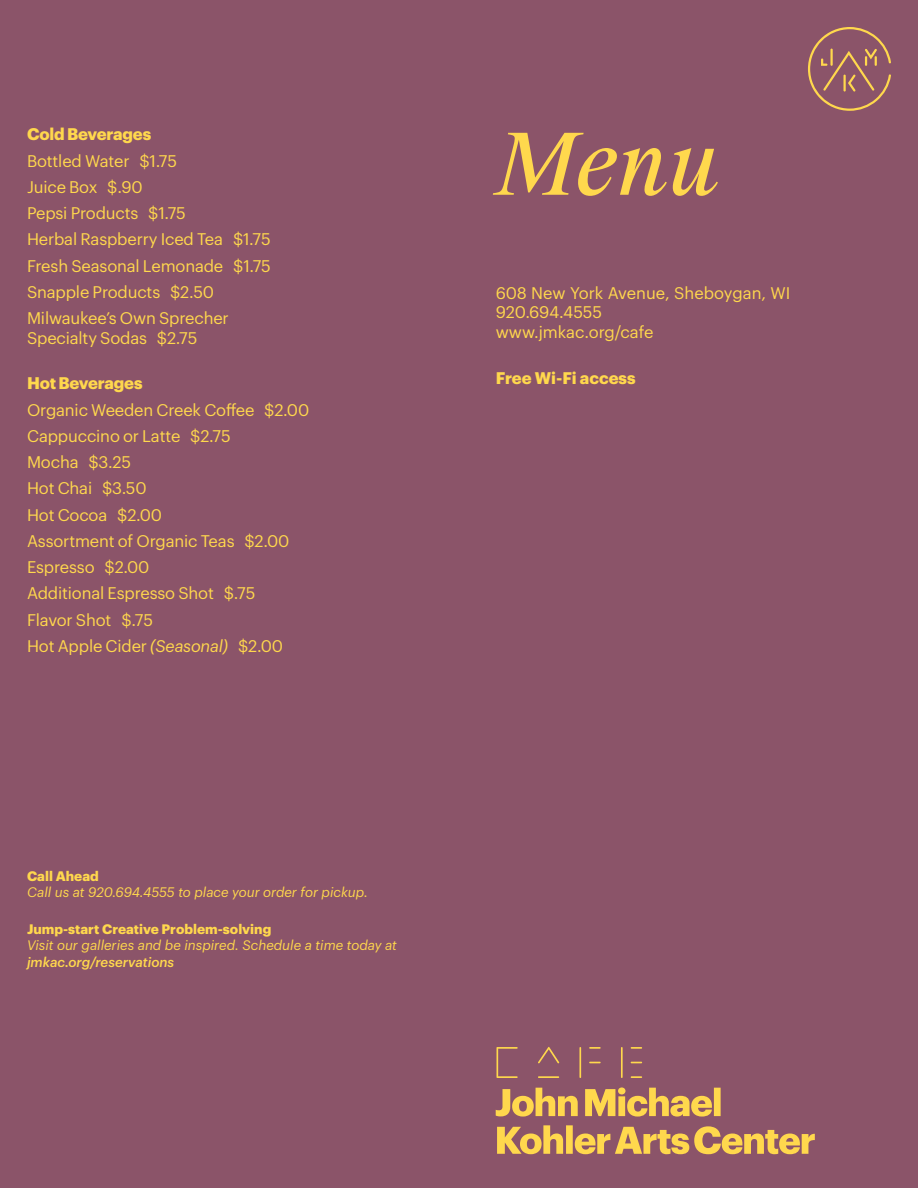
<style>
.page{position:relative;width:918px;height:1188px;background:#8b5469}
.page>*{position:absolute;margin:0;border:0;box-sizing:border-box;transform-origin:0 0}
.t1{font:italic 85.5px "Suisse Works";color:#ffd84d}
.t2{font:16.5px/19.5px "Graphik";letter-spacing:-.01em;color:#ffd84d}
.t3{font:700 16.5px "Graphik";letter-spacing:-.01em;color:#ffd84d}
.t4{font:italic 13.5px/16.5px "Graphik";color:#ffd84d}
.s1{font-style:italic}
.s2{font-weight:700;font-style:normal}
.s3{font-weight:500}
</style>
<div class="page">
<svg style="left:808px;top:27px;width:83px;height:84px"></svg>
<hr style="left:830px;top:49px;width:3px;height:17px;background:#ffd84d">
<svg style="left:497px;top:1125px;width:318px;height:29px"></svg>
<svg style="left:496px;top:1087px;width:225px;height:30px"></svg>
<svg style="left:496px;top:1047px;width:22px;height:31px"></svg>
<svg style="left:538px;top:1047px;width:21px;height:31px"></svg>
<svg style="left:589px;top:1062px;width:12px;height:1px"></svg>
<svg style="left:589px;top:1047px;width:12px;height:2px"></svg>
<hr style="left:579px;top:1047px;width:2px;height:31px;background:#ffd84d">
<svg style="left:631px;top:1076px;width:11px;height:2px"></svg>
<svg style="left:631px;top:1047px;width:11px;height:2px"></svg>
<hr style="left:621px;top:1047px;width:2px;height:31px;background:#ffd84d">
<p class="t3" style="left:27px;top:122px;width:126px">Cold Beverages</p>
<p class="t2" style="left:27px;top:150px;width:152px">Bottled Water $1.75</p>
<p class="t2" style="left:27px;top:176px;width:117px">Juice Box $.90</p>
<p class="t2" style="left:27px;top:202px;width:160px">Pepsi Products $1.75</p>
<p class="t2" style="left:27px;top:228px;width:245px">Herbal Raspberry Iced Tea $1.75</p>
<p class="t2" style="left:27px;top:255px;width:245px">Fresh Seasonal Lemonade $1.75</p>
<p class="t2" style="left:27px;top:281px;width:189px">Snapple Products $2.50</p>
<p class="t2" style="left:27px;top:307px;width:203px">Milwaukee’s Own Sprecher<br>Specialty Sodas $2.75</p>
<p class="t3" style="left:27px;top:371px;width:117px">Hot Beverages</p>
<p class="t2" style="left:27px;top:399px;width:284px">Organic Weeden Creek Coffee $2.00</p>
<p class="t2" style="left:27px;top:425px;width:205px">Cappuccino or Latte $2.75</p>
<p class="t2" style="left:27px;top:451px;width:106px">Mocha $3.25</p>
<p class="t2" style="left:27px;top:477px;width:121px">Hot Chai $3.50</p>
<p class="t2" style="left:27px;top:504px;width:137px">Hot Cocoa $2.00</p>
<p class="t2" style="left:27px;top:530px;width:264px">Assortment of Organic Teas $2.00</p>
<p class="t2" style="left:27px;top:556px;width:124px">Espresso $2.00</p>
<p class="t2" style="left:27px;top:582px;width:230px">Additional Espresso Shot $.75</p>
<p class="t2" style="left:27px;top:609px;width:128px">Flavor Shot $.75</p>
<p class="t2" style="left:27px;top:635px;width:258px">Hot Apple Cider <span class="s1">(Seasonal)</span> $2.00</p>
<p class="t4" style="left:27px;top:866px;width:342px"><span class="s2">Call Ahead<br></span>Call us at 920.694.4555 to place your order for pickup.</p>
<p class="t4" style="left:27px;top:919px;width:371px"><span class="s2">Jump-start Creative Problem-solving<br></span>Visit our galleries and be inspired. Schedule a time today at <span class="s3">jmkac.org/reservations</span></p>
<p class="t1" style="left:496px;top:110px;width:226px">Menu</p>
<p class="t2" style="left:496px;top:281px;width:296px">608 New York Avenue, Sheboygan, WI<br>920.694.4555<br>www.jmkac.org/cafe</p>
<p class="t3" style="left:496px;top:365px;width:142px">Free Wi-Fi access</p>
</div>
